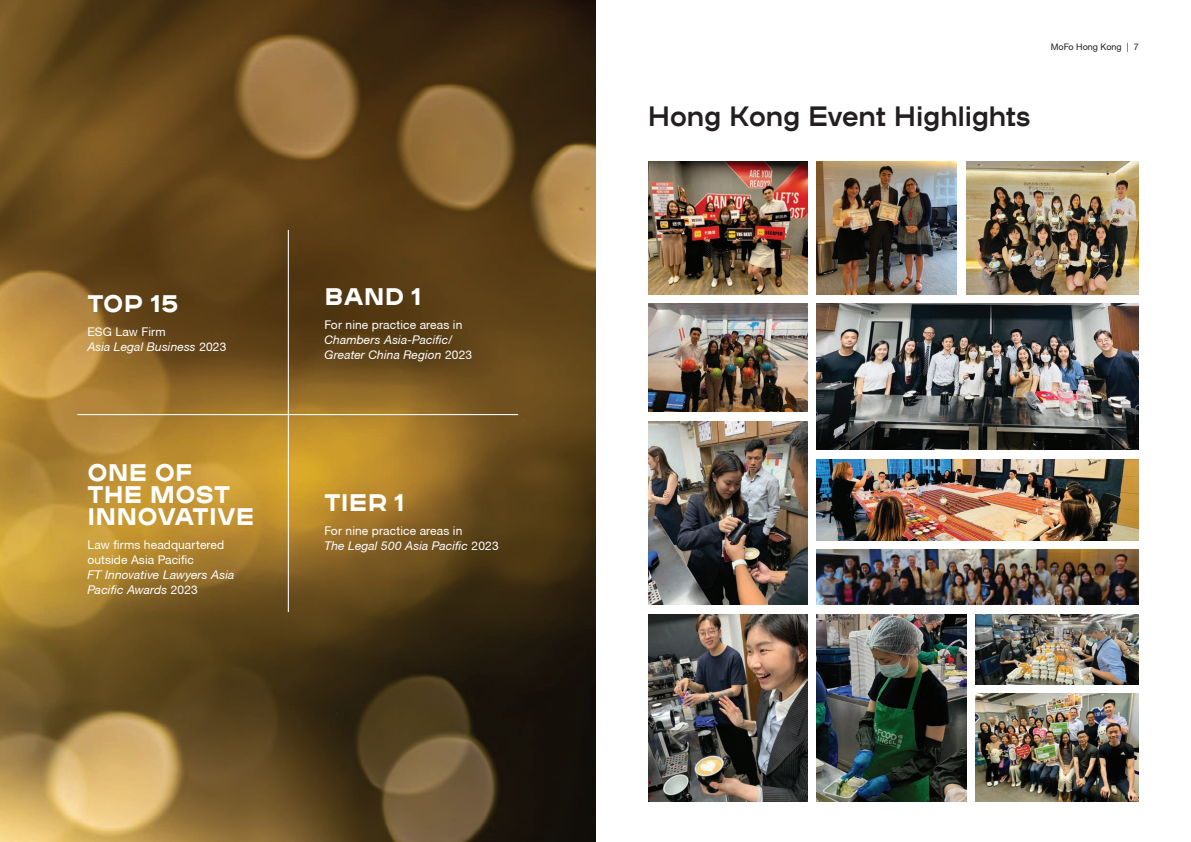
<style>
.page{position:relative;width:1191px;height:842px;background:#fff}
.page>*{position:absolute;margin:0;border:0;box-sizing:border-box;transform-origin:0 0}
.t1{font:700 28px "Mo Fo Plaax";color:#231f20}
.t2{font:800 24px/22px "Mo Fo Plaax";letter-spacing:.01em;color:#fff}
.t3{font:italic 12px/15px "Helvetica Neue CE";letter-spacing:.01em;color:#fff}
.t4{font:12px/15px "Helvetica Neue CE";letter-spacing:.01em;color:#fff}
.t5{font:9px "Helvetica Neue CE";color:#231f20}
.s1{font-style:normal}
.s2{font-style:italic}
</style>
<div class="page">
<hr style="left:595px;top:0;width:1px;height:842px;background:#231f20">
<img style="left:0;top:0;width:595px;height:842px">
<hr style="left:288px;top:230px;width:1px;height:382px;background:#fff">
<hr style="left:77px;top:414px;width:441px;height:1px;background:#fff">
<img style="left:648px;top:304px;width:159px;height:108px">
<img style="left:817px;top:304px;width:321px;height:146px">
<img style="left:648px;top:421px;width:159px;height:184px">
<img style="left:648px;top:614px;width:159px;height:187px">
<img style="left:648px;top:162px;width:159px;height:132px">
<img style="left:966px;top:162px;width:172px;height:132px">
<img style="left:817px;top:459px;width:321px;height:81px">
<img style="left:817px;top:549px;width:321px;height:56px">
<img style="left:817px;top:162px;width:140px;height:132px">
<img style="left:975px;top:693px;width:163px;height:108px">
<img style="left:975px;top:614px;width:163px;height:70px">
<img style="left:817px;top:614px;width:149px;height:187px">
<h2 class="t2" style="left:87px;top:291px;width:93px">TOP 15</h2>
<p class="t3" style="left:87px;top:325px;width:141px"><span class="s1">ESG Law Firm<br></span>Asia Legal Business <span class="s1">2023</span></p>
<h2 class="t2" style="left:87px;top:461px;width:169px">ONE OF<br>THE MOST<br>INNOVATIVE</h2>
<p class="t4" style="left:87px;top:538px;width:138px">Law firms headquartered outside Asia Pacific</p>
<p class="t3" style="left:87px;top:568px;width:148px">FT Innovative Lawyers Asia<br>Pacific Awards <span class="s1">2023</span></p>
<h2 class="t2" style="left:324px;top:284px;width:99px">BAND 1</h2>
<p class="t4" style="left:324px;top:317px;width:139px">For nine practice areas in</p>
<p class="t3" style="left:324px;top:332px;width:149px">Chambers Asia-Pacific/<br>Greater China Region <span class="s1">2023</span></p>
<h2 class="t2" style="left:324px;top:490px;width:82px">TIER 1</h2>
<p class="t4" style="left:324px;top:523px;width:176px">For nine practice areas in<br><span class="s2">The Legal 500 Asia Pacific</span> 2023</p>
<p class="t5" style="left:1050px;top:42px;width:89px">MoFo Hong Kong | 7</p>
<h1 class="t1" style="left:648px;top:96px;width:384px">Hong Kong Event Highlights</h1>
</div>
